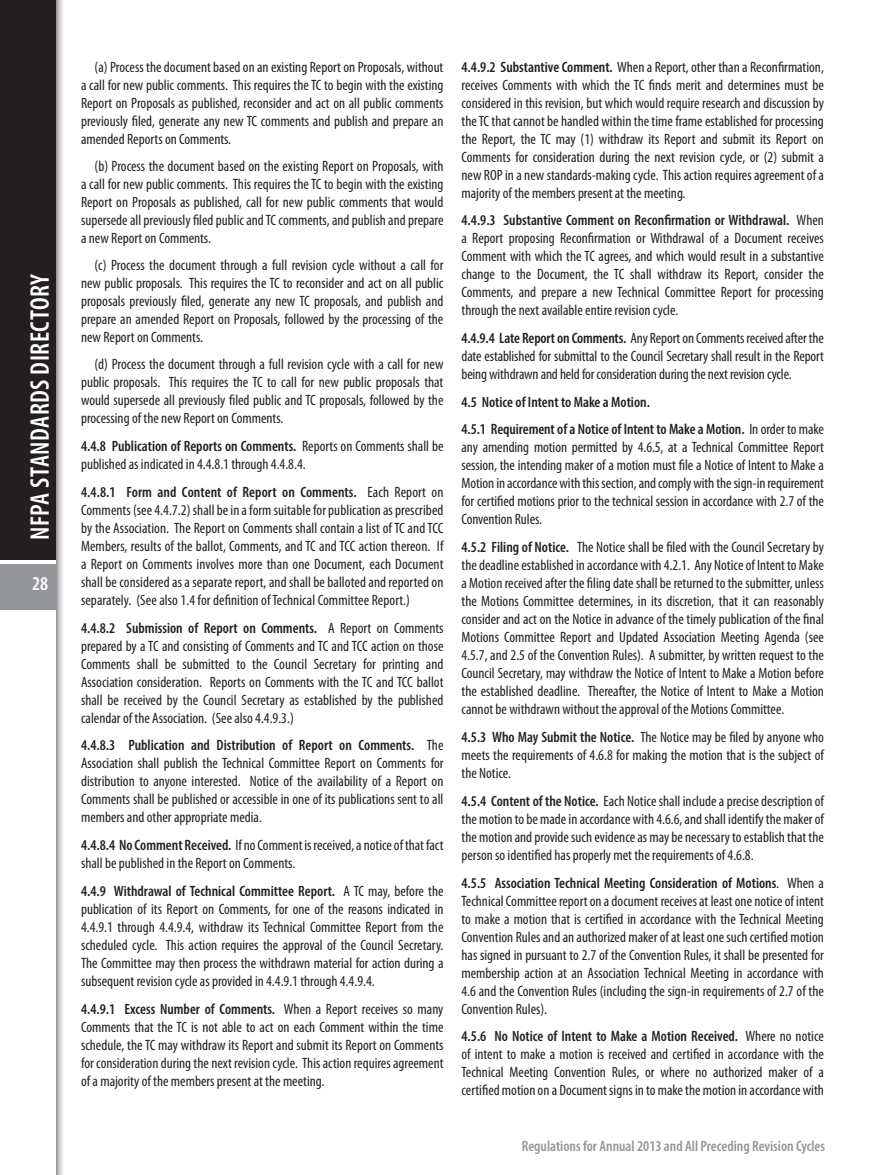
<style>
.page{position:relative;width:878px;height:1175px;background:#fff}
.page>*{position:absolute;margin:0;border:0;box-sizing:border-box;transform-origin:0 0}
.t1{font:600 condensed 27px "Myriad Pro";letter-spacing:.02em;color:#fff}
.t2{font:600 condensed 19.5px "Myriad Pro";color:#fff}
.t3{font:condensed 15px/18px "Myriad Pro";color:#231f20;text-align:justify}
.t4{font:600 condensed 15px "Myriad Pro";color:#939598}
.t5{font:600 condensed 15px "Myriad Pro";color:#231f20}
.s1{font-weight:600}
</style>
<div class="page">
<div style="left:0;top:0;width:66px;height:1174px;background:#231f20;opacity:.75"></div>
<div style="left:0;top:0;width:55px;height:1174px;background:#fff"></div>
<div style="left:0;top:0;width:55px;height:559px;background:#231f20"></div>
<div style="left:0;top:564px;width:55px;height:45px;background:#939598"></div>
<p class="t1" style="left:23px;top:540px;width:268px;rotate:-90deg">NFPA STANDARDS DIRECTORY</p>
<p class="t2" style="left:32px;top:572px;width:17px">28</p>
<p class="t3" style="left:81px;top:58px;width:364px;text-indent:14px">(a) Process the document based on an existing Report on Proposals, without a call for new public comments. This requires the TC to begin with the existing Report on Proposals as published, reconsider and act on all public comments previously filed, generate any new TC comments and publish and prepare an amended Reports on Comments.</p>
<p class="t3" style="left:81px;top:157px;width:364px;text-indent:14px">(b) Process the document based on the existing Report on Proposals, with a call for new public comments. This requires the TC to begin with the existing Report on Proposals as published, call for new public comments that would supersede all previously filed public and TC comments, and publish and prepare a new Report on Comments.</p>
<p class="t3" style="left:81px;top:256px;width:364px;text-indent:14px">(c) Process the document through a full revision cycle without a call for new public proposals. This requires the TC to reconsider and act on all public proposals previously filed, generate any new TC proposals, and publish and prepare an amended Report on Proposals, followed by the processing of the new Report on Comments.</p>
<p class="t3" style="left:81px;top:355px;width:364px;text-indent:14px">(d) Process the document through a full revision cycle with a call for new public proposals. This requires the TC to call for new public proposals that would supersede all previously filed public and TC proposals, followed by the processing of the new Report on Comments.</p>
<p class="t3" style="left:81px;top:437px;width:364px"><span class="s1">4.4.8 Publication of Reports on Comments.</span> Reports on Comments shall be published as indicated in 4.4.8.1 through 4.4.8.4.</p>
<p class="t3" style="left:81px;top:482px;width:364px"><span class="s1">4.4.8.1 Form and Content of Report on Comments.</span> Each Report on Comments (see 4.4.7.2) shall be in a form suitable for publication as prescribed by the Association. The Report on Comments shall contain a list of TC and TCC Members, results of the ballot, Comments, and TC and TCC action thereon. If a Report on Comments involves more than one Document, each Document shall be considered as a separate report, and shall be balloted and reported on separately. (See also 1.4 for definition of Technical Committee Report.)</p>
<p class="t3" style="left:81px;top:618px;width:364px"><span class="s1">4.4.8.2 Submission of Report on Comments.</span> A Report on Comments prepared by a TC and consisting of Comments and TC and TCC action on those Comments shall be submitted to the Council Secretary for printing and Association consideration. Reports on Comments with the TC and TCC ballot shall be received by the Council Secretary as established by the published calendar of the Association. (See also 4.4.9.3.)</p>
<p class="t3" style="left:81px;top:736px;width:364px"><span class="s1">4.4.8.3 Publication and Distribution of Report on Comments.</span> The Association shall publish the Technical Committee Report on Comments for distribution to anyone interested. Notice of the availability of a Report on Comments shall be published or accessible in one of its publications sent to all members and other appropriate media.</p>
<p class="t3" style="left:81px;top:836px;width:364px"><span class="s1">4.4.8.4 No Comment Received.</span> If no Comment is received, a notice of that fact shall be published in the Report on Comments.</p>
<p class="t3" style="left:81px;top:881px;width:364px"><span class="s1">4.4.9 Withdrawal of Technical Committee Report.</span> A TC may, before the publication of its Report on Comments, for one of the reasons indicated in 4.4.9.1 through 4.4.9.4, withdraw its Technical Committee Report from the scheduled cycle. This action requires the approval of the Council Secretary.<br>The Committee may then process the withdrawn material for action during a subsequent revision cycle as provided in 4.4.9.1 through 4.4.9.4.</p>
<p class="t3" style="left:81px;top:999px;width:364px"><span class="s1">4.4.9.1 Excess Number of Comments.</span> When a Report receives so many Comments that the TC is not able to act on each Comment within the time schedule, the TC may withdraw its Report and submit its Report on Comments for consideration during the next revision cycle. This action requires agreement of a majority of the members present at the meeting.</p>
<p class="t3" style="left:461px;top:58px;width:364px"><span class="s1">4.4.9.2 Substantive Comment.</span> When a Report, other than a Reconfirmation, receives Comments with which the TC finds merit and determines must be considered in this revision, but which would require research and discussion by the TC that cannot be handled within the time frame established for processing the Report, the TC may (1) withdraw its Report and submit its Report on Comments for consideration during the next revision cycle, or (2) submit a new ROP in a new standards-making cycle. This action requires agreement of a majority of the members present at the meeting.</p>
<p class="t3" style="left:461px;top:211px;width:364px"><span class="s1">4.4.9.3 Substantive Comment on Reconfirmation or Withdrawal.</span> When a Report proposing Reconfirmation or Withdrawal of a Document receives Comment with which the TC agrees, and which would result in a substantive change to the Document, the TC shall withdraw its Report, consider the Comments, and prepare a new Technical Committee Report for processing through the next available entire revision cycle.</p>
<p class="t3" style="left:461px;top:329px;width:364px"><span class="s1">4.4.9.4 Late Report on Comments.</span> Any Report on Comments received after the date established for submittal to the Council Secretary shall result in the Report being withdrawn and held for consideration during the next revision cycle.</p>
<p class="t5" style="left:461px;top:392px;width:190px">4.5 Notice of Intent to Make a Motion.</p>
<p class="t3" style="left:461px;top:420px;width:364px"><span class="s1">4.5.1 Requirement of a Notice of Intent to Make a Motion.</span> In order to make any amending motion permitted by 4.6.5, at a Technical Committee Report session, the intending maker of a motion must file a Notice of Intent to Make a Motion in accordance with this section, and comply with the sign-in requirement for certified motions prior to the technical session in accordance with 2.7 of the Convention Rules.</p>
<p class="t3" style="left:461px;top:538px;width:364px"><span class="s1">4.5.2 Filing of Notice.</span> The Notice shall be filed with the Council Secretary by the deadline established in accordance with 4.2.1. Any Notice of Intent to Make a Motion received after the filing date shall be returned to the submitter, unless the Motions Committee determines, in its discretion, that it can reasonably consider and act on the Notice in advance of the timely publication of the final Motions Committee Report and Updated Association Meeting Agenda (see 4.5.7, and 2.5 of the Convention Rules). A submitter, by written request to the Council Secretary, may withdraw the Notice of Intent to Make a Motion before the established deadline. Thereafter, the Notice of Intent to Make a Motion cannot be withdrawn without the approval of the Motions Committee.</p>
<p class="t3" style="left:461px;top:728px;width:364px"><span class="s1">4.5.3 Who May Submit the Notice.</span> The Notice may be filed by anyone who meets the requirements of 4.6.8 for making the motion that is the subject of the Notice.</p>
<p class="t3" style="left:461px;top:791px;width:364px"><span class="s1">4.5.4 Content of the Notice.</span> Each Notice shall include a precise description of the motion to be made in accordance with 4.6.6, and shall identify the maker of the motion and provide such evidence as may be necessary to establish that the person so identified has properly met the requirements of 4.6.8.</p>
<p class="t3" style="left:461px;top:873px;width:364px"><span class="s1">4.5.5 Association Technical Meeting Consideration of Motions</span>. When a Technical Committee report on a document receives at least one notice of intent to make a motion that is certified in accordance with the Technical Meeting Convention Rules and an authorized maker of at least one such certified motion has signed in pursuant to 2.7 of the Convention Rules, it shall be presented for membership action at an Association Technical Meeting in accordance with 4.6 and the Convention Rules (including the sign-in requirements of 2.7 of the Convention Rules).</p>
<p class="t3" style="left:461px;top:1027px;width:364px"><span class="s1">4.5.6 No Notice of Intent to Make a Motion Received.</span> Where no notice of intent to make a motion is received and certified in accordance with the Technical Meeting Convention Rules, or where no authorized maker of a certified motion on a Document signs in to make the motion in accordance with</p>
<p class="t4" style="left:521px;top:1136px;width:305px">Regulations for Annual 2013 and All Preceding Revision Cycles</p>
</div>
